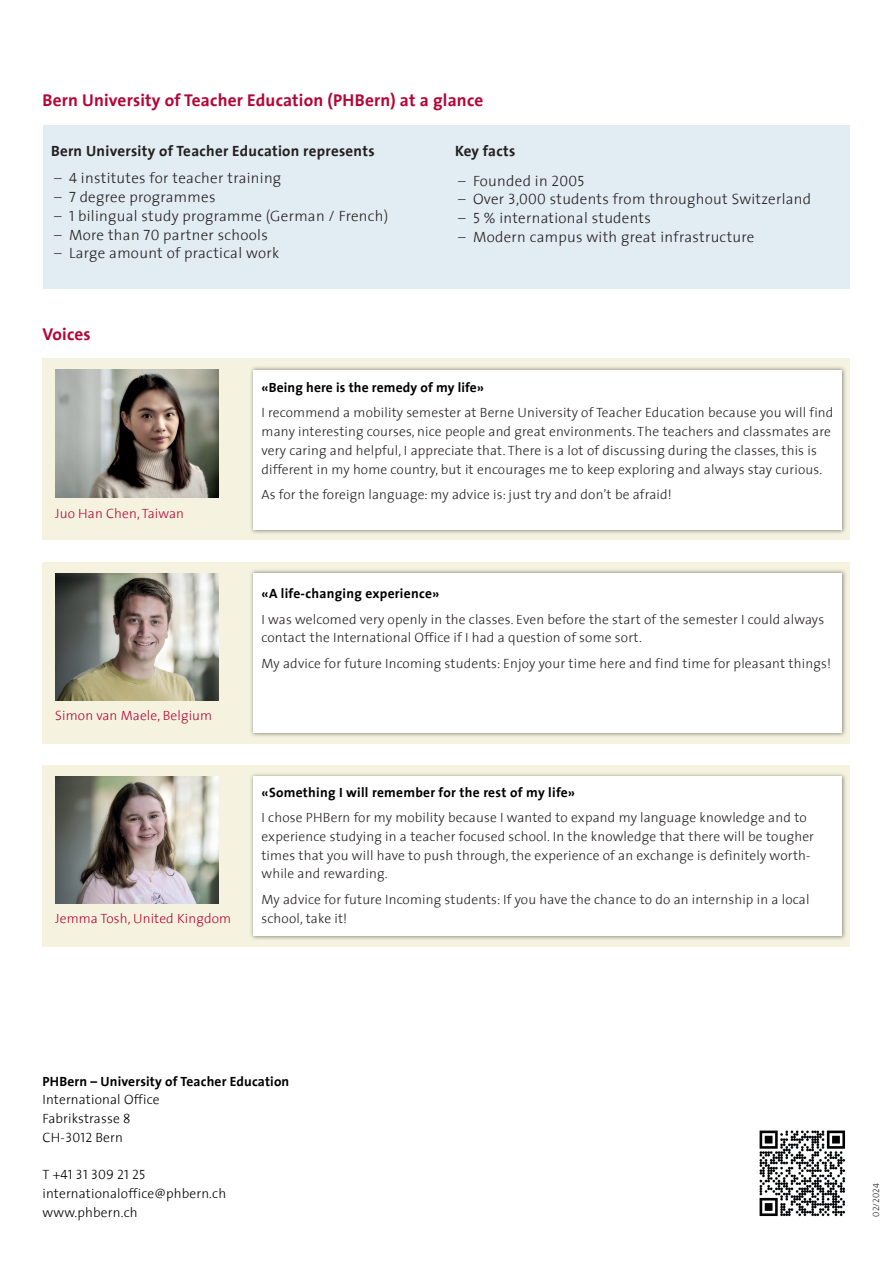
<style>
.page{position:relative;width:893px;height:1263px;background:#fff}
.page>*{position:absolute;margin:0;border:0;box-sizing:border-box;transform-origin:0 0}
.t1{font:700 17.25px "The Sans PHB";letter-spacing:.01em;color:#b50536}
.t2{font:300 15px "The Sans PHB";letter-spacing:.02em;color:#231f20}
.t3{font:700 15px "The Sans PHB";letter-spacing:.02em;color:#231f20}
.t4{font:300 13.5px/18.8px "The Sans PHB";letter-spacing:.01em;color:#231f20}
.t5{font:700 13.5px "The Sans PHB";letter-spacing:.01em;color:#000001}
.t6{font:300 13.5px/18.8px "The Sans PHB";letter-spacing:.01em;color:#000001}
.t7{font:300 13.5px "The Sans PHB";letter-spacing:.01em;color:#b50536}
.t8{font:300 9px "The Sans PHB";letter-spacing:.01em;color:#231f20}
</style>
<div class="page">
<img style="left:759px;top:1130px;width:87px;height:87px">
<div style="left:43px;top:125px;width:403px;height:164px;background:#e2ecf3"></div>
<div style="left:446px;top:125px;width:404px;height:164px;background:#e2ecf3"></div>
<div style="left:43px;top:359px;width:807px;height:181px;background:#f5f3e0"></div>
<div style="left:249px;top:365px;width:598px;height:169px;background:#231f20;opacity:.5"></div>
<div style="left:253px;top:370px;width:589px;height:160px;background:#fff"></div>
<img style="left:55px;top:370px;width:164px;height:127px">
<div style="left:43px;top:562px;width:807px;height:181px;background:#f5f3e0"></div>
<div style="left:249px;top:568px;width:598px;height:169px;background:#231f20;opacity:.5"></div>
<div style="left:253px;top:573px;width:589px;height:160px;background:#fff"></div>
<img style="left:55px;top:573px;width:164px;height:127px">
<div style="left:43px;top:765px;width:807px;height:181px;background:#f5f3e0"></div>
<div style="left:249px;top:772px;width:598px;height:169px;background:#231f20;opacity:.5"></div>
<div style="left:253px;top:776px;width:589px;height:160px;background:#fff"></div>
<img style="left:55px;top:776px;width:164px;height:127px">
<p class="t1" style="left:43px;top:85px;width:442px">Bern University of Teacher Education (PHBern) at a glance</p>
<p class="t3" style="left:51px;top:138px;width:325px">Bern University of Teacher Education represents</p>
<p class="t2" style="left:54px;top:166px;width:229px">– 4 institutes for teacher training</p>
<p class="t2" style="left:54px;top:185px;width:163px">– 7 degree programmes</p>
<p class="t2" style="left:54px;top:203px;width:336px">– 1 bilingual study programme (German / French)</p>
<p class="t2" style="left:54px;top:222px;width:215px">– More than 70 partner schools</p>
<p class="t2" style="left:54px;top:241px;width:227px">– Large amount of practical work</p>
<p class="t3" style="left:455px;top:138px;width:62px">Key facts</p>
<p class="t2" style="left:458px;top:168px;width:128px">– Founded in 2005</p>
<p class="t2" style="left:458px;top:187px;width:355px">– Over 3,000 students from throughout Switzerland</p>
<p class="t2" style="left:458px;top:206px;width:194px">– 5 % international students</p>
<p class="t2" style="left:458px;top:224px;width:298px">– Modern campus with great infrastructure</p>
<p class="t1" style="left:43px;top:320px;width:50px">Voices</p>
<p class="t7" style="left:55px;top:503px;width:130px">Juo Han Chen, Taiwan</p>
<p class="t7" style="left:55px;top:704px;width:158px">Simon van Maele, Belgium</p>
<p class="t5" style="left:261px;top:376px;width:224px">«Being here is the remedy of my life»</p>
<p class="t4" style="left:261px;top:403px;width:573px">I recommend a mobility semester at Berne University of Teacher Education because you will find many interesting courses, nice people and great environments. The teachers and classmates are very caring and helpful, I appreciate that. There is a lot of discussing during the classes, this is different in my home country, but it encourages me to keep exploring and always stay curious.</p>
<p class="t4" style="left:261px;top:485px;width:412px">As for the foreign language: my advice is: just try and don’t be afraid!</p>
<p class="t5" style="left:261px;top:582px;width:179px">«A life-changing experience»</p>
<p class="t4" style="left:261px;top:609px;width:564px">I was welcomed very openly in the classes. Even before the start of the semester I could always contact the International Office if I had a question of some sort.</p>
<p class="t4" style="left:261px;top:653px;width:571px">My advice for future Incoming students: Enjoy your time here and find time for pleasant things!</p>
<p class="t5" style="left:261px;top:781px;width:315px">«Something I will remember for the rest of my life»</p>
<p class="t4" style="left:261px;top:808px;width:554px">I chose PHBern for my mobility because I wanted to expand my language knowledge and to experience studying in a teacher focused school. In the knowledge that there will be tougher times that you will have to push through, the experience of an exchange is definitely worth&shy;while and rewarding.</p>
<p class="t4" style="left:261px;top:889px;width:549px">My advice for future Incoming students: If you have the chance to do an internship in a local</p>
<p class="t7" style="left:55px;top:907px;width:177px">Jemma Tosh, United Kingdom</p>
<p class="t4" style="left:261px;top:908px;width:87px">school, take it!</p>
<p class="t5" style="left:43px;top:1070px;width:248px">PHBern – University of Teacher Education</p>
<p class="t6" style="left:43px;top:1090px;width:119px">International Office<br>Fabrikstrasse 8<br>CH-3012 Bern</p>
<p class="t6" style="left:43px;top:1165px;width:185px">T +41 31 309 21 25 internationaloffice@phbern.ch www.phbern.ch</p>
<p class="t8" style="left:869px;top:1217px;width:35px;rotate:-90deg">02/2024</p>
</div>
